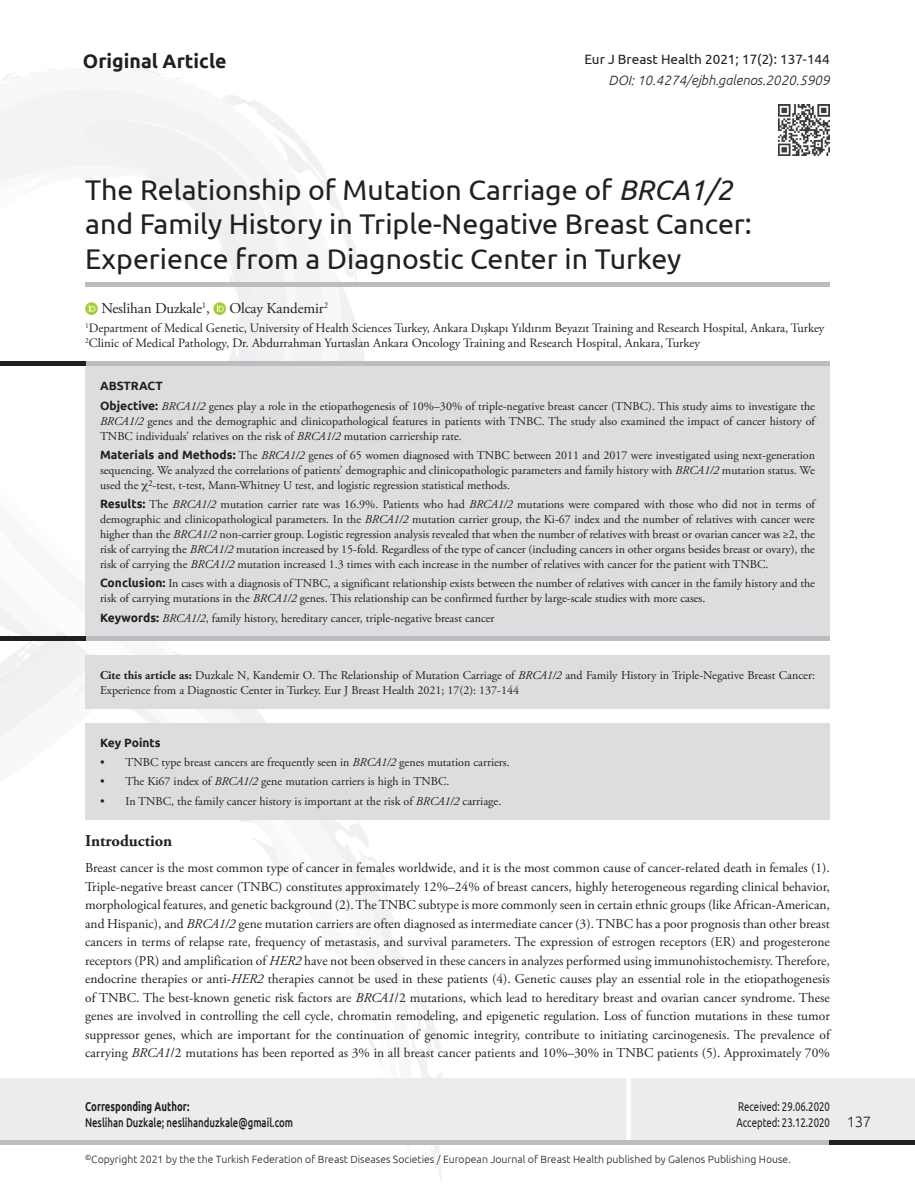
<style>
.page{position:relative;width:915px;height:1191px;background:#fff}
.page>*{position:absolute;margin:0;border:0;box-sizing:border-box;transform-origin:0 0}
._1__BASLIK{font:28.5px/34.5px "Ubuntu";color:#231f20}
.t1{font:700 19.5px "Ubuntu";color:#231f20}
.ANA_BASLIK{font:700 16.5px "Adobe Garamond Pro";color:#231f20}
.t2{font:15px "Adobe Garamond Pro";letter-spacing:-.01em;color:#231f20}
.t3{font:300 15px "Ubuntu";color:#231f20}
.YAZI{font:13.5px/18.5px "Adobe Garamond Pro";color:#231f20;text-align:justify}
.t4{font:italic 300 13.5px "Ubuntu";color:#231f20}
.t5{font:13.5px "Ubuntu";color:#231f20}
.t6{font:12.75px/15px "Adobe Garamond Pro";color:#231f20}
.t7{font:500 12.75px "Ubuntu";color:#231f20;scale:.75 1}
.t8{font:12.75px "Ubuntu";color:#231f20;scale:.75 1}
.t9{font:700 12.75px "Ubuntu";color:#231f20;scale:.75 1}
.ÖZET{font:12px/15px "Adobe Garamond Pro";color:#231f20;text-align:justify}
.ABSTRACT{font:700 12px "Ubuntu";color:#231f20}
.t10{font:300 10.5px "Ubuntu";color:#231f20}
.s1{font-style:italic}
.s2{font-family:"Ubuntu";font-weight:700}
.s3{font-weight:700}
</style>
<div class="page">
<svg style="left:415px;top:990px;width:30px;height:192px"></svg>
<svg style="left:0;top:688px;width:415px;height:457px"></svg>
<div style="left:0;top:1078px;width:914px;height:61px;background:#ececee"></div>
<hr style="left:626px;top:1076px;width:4px;height:65px;background:#fff">
<div style="left:85px;top:366px;width:744px;height:270px;background:#dcdddf"></div>
<div style="left:85px;top:636px;width:744px;height:5px;background:#bcbdc0"></div>
<div style="left:85px;top:361px;width:744px;height:5px;background:#bcbdc0"></div>
<div style="left:0;top:1139px;width:914px;height:5px;background:#bcbdc0"></div>
<div style="left:829px;top:1139px;width:85px;height:5px;background:#231f20"></div>
<div style="left:85px;top:655px;width:744px;height:53px;background:#dcdddf"></div>
<div style="left:85px;top:282px;width:744px;height:5px;background:#bcbdc0"></div>
<img style="left:778px;top:104px;width:51px;height:52px">
<div style="left:85px;top:722px;width:744px;height:97px;background:#dcdddf"></div>
<svg style="left:0;top:100px;width:365px;height:588px"></svg>
<p class="t1" style="left:83px;top:50px;width:145px">Original Article</p>
<p class="t5" style="left:584px;top:51px;width:247px">Eur J Breast Health 2021; 17(2): 137-144</p>
<p class="t4" style="left:608px;top:72px;width:223px">DOI: 10.4274/ejbh.galenos.2020.5909</p>
<p class="_1__BASLIK" style="left:85px;top:171px;width:668px">The Relationship of Mutation Carriage of <span class="s1">BRCA1/2 </span>and Family History in Triple-Negative Breast Cancer:<br>Experience from a Diagnostic Center in Turkey</p>
<p class="t2" style="left:101px;top:300px;width:110px">Neslihan Duzkale<sup>1</sup>,</p>
<p class="t2" style="left:229px;top:300px;width:100px">Olcay Kandemir<sup>2</sup></p>
<p class="t6" style="left:85px;top:321px;width:740px"><sup>1</sup>Department of Medical Genetic, University of Health Sciences Turkey, Ankara Dışkapı Yıldırım Beyazıt Training and Research Hospital, Ankara, Turkey<br><sup>2</sup>Clinic of Medical Pathology, Dr. Abdurrahman Yurtaslan Ankara Oncology Training and Research Hospital, Ankara, Turkey</p>
<p class="ABSTRACT" style="left:100px;top:379px;width:64px">ABSTRACT</p>
<p class="ÖZET" style="left:100px;top:399px;width:716px"><span class="s2">Objective:</span> <span class="s1">BRCA1/2</span> genes play a role in the etiopathogenesis of 10%–30% of triple-negative breast cancer (TNBC). This study aims to investigate the <span class="s1">BRCA1/2</span> genes and the demographic and clinicopathological features in patients with TNBC. The study also examined the impact of cancer history of TNBC individuals’ relatives on the risk of <span class="s1">BRCA1/2</span> mutation carriership rate.</p>
<p class="ÖZET" style="left:100px;top:448px;width:716px"><span class="s2">Materials and Methods:</span> The <span class="s1">BRCA1/2</span> genes of 65 women diagnosed with TNBC between 2011 and 2017 were investigated using next-generation sequencing. We analyzed the correlations of patients’ demographic and clinicopathologic parameters and family history with <span class="s1">BRCA1/2</span> mutation status. We used the <sup>2</sup>-test, t-test, Mann-Whitney U test, and logistic regression statistical methods.</p>
<p class="ÖZET" style="left:100px;top:497px;width:716px"><span class="s2">Results:</span> The <span class="s1">BRCA1/2</span> mutation carrier rate was 16.9%. Patients who had <span class="s1">BRCA1/2</span> mutations were compared with those who did not in terms of demographic and clinicopathological parameters. In the <span class="s1">BRCA1/2</span> mutation carrier group, the Ki-67 index and the number of relatives with cancer were higher than the <span class="s1">BRCA1/2</span> non-carrier group. Logistic regression analysis revealed that when the number of relatives with breast or ovarian cancer was ≥2, the risk of carrying the <span class="s1">BRCA1/2</span> mutation increased by 15-fold. Regardless of the type of cancer (including cancers in other organs besides breast or ovary), the risk of carrying the <span class="s1">BRCA1/2</span> mutation increased 1.3 times with each increase in the number of relatives with cancer for the patient with TNBC.</p>
<p class="ÖZET" style="left:100px;top:576px;width:716px"><span class="s2">Conclusion:</span> In cases with a diagnosis of TNBC, a significant relationship exists between the number of relatives with cancer in the family history and the risk of carrying mutations in the <span class="s1">BRCA1/2</span> genes. This relationship can be confirmed further by large-scale studies with more cases.</p>
<p class="ÖZET" style="left:100px;top:611px;width:396px"><span class="s2">Keywords:</span> <span class="s1">BRCA1/2</span>, family history, hereditary cancer, triple-negative breast cancer</p>
<p class="ÖZET" style="left:100px;top:668px;width:716px"><span class="s3">Cite this article as:</span> Duzkale N, Kandemir O. The Relationship of Mutation Carriage of <span class="s1">BRCA1/2</span> and Family History in Triple-Negative Breast Cancer:<br>Experience from a Diagnostic Center in Turkey. Eur J Breast Health 2021; 17(2): 137-144</p>
<p class="ABSTRACT" style="left:100px;top:735px;width:62px">Key Points</p>
<p class="ÖZET" style="left:100px;top:755px;width:411px">• TNBC type breast cancers are frequently seen in <span class="s1">BRCA1/2</span> genes mutation carriers.</p>
<p class="ÖZET" style="left:100px;top:774px;width:351px">• The Ki67 index of <span class="s1">BRCA1/2</span> gene mutation carriers is high in TNBC.</p>
<p class="ÖZET" style="left:100px;top:793px;width:402px">• In TNBC, the family cancer history is important at the risk of <span class="s1">BRCA1/2</span> carriage.</p>
<p class="ANA_BASLIK" style="left:85px;top:830px;width:89px">Introduction</p>
<p class="YAZI" style="left:85px;top:859px;width:746px">Breast cancer is the most common type of cancer in females worldwide, and it is the most common cause of cancer-related death in females (1).<br>Triple-negative breast cancer (TNBC) constitutes approximately 12%–24% of breast cancers, highly heterogeneous regarding clinical behavior, morphological features, and genetic background (2). The TNBC subtype is more commonly seen in certain ethnic groups (like African-American, and Hispanic), and <span class="s1">BRCA1/2</span> gene mutation carriers are often diagnosed as intermediate cancer (3). TNBC has a poor prognosis than other breast cancers in terms of relapse rate, frequency of metastasis, and survival parameters. The expression of estrogen receptors (ER) and progesterone receptors (PR) and amplification of <span class="s1">HER2</span> have not been observed in these cancers in analyzes performed using immunohistochemisty. Therefore, endocrine therapies or anti-<span class="s1">HER2</span> therapies cannot be used in these patients (4). Genetic causes play an essential role in the etiopathogenesis of TNBC. The best-known genetic risk factors are <span class="s1">BRCA1</span>/2 mutations, which lead to hereditary breast and ovarian cancer syndrome. These genes are involved in controlling the cell cycle, chromatin remodeling, and epigenetic regulation. Loss of function mutations in these tumor suppressor genes, which are important for the continuation of genomic integrity, contribute to initiating carcinogenesis. The prevalence of carrying <span class="s1">BRCA1</span>/2 mutations has been reported as 3% in all breast cancer patients and 10%–30% in TNBC patients (5). Approximately 70%</p>
<p class="t9" style="left:85px;top:1099px;width:140px">Corresponding Author:</p>
<p class="t7" style="left:85px;top:1114px;width:279px">Neslihan Duzkale; neslihanduzkale@gmail.com</p>
<p class="t8" style="left:738px;top:1099px;width:124px">Received: 29.06.2020</p>
<p class="t8" style="left:736px;top:1115px;width:126px">Accepted: 23.12.2020</p>
<p class="t10" style="left:85px;top:1152px;width:707px"><sup>©</sup>Copyright 2021 by the the Turkish Federation of Breast Diseases Societies / European Journal of Breast Health published by Galenos Publishing House.</p>
<p class="t3" style="left:846px;top:1112px;width:26px">137</p>
</div>
